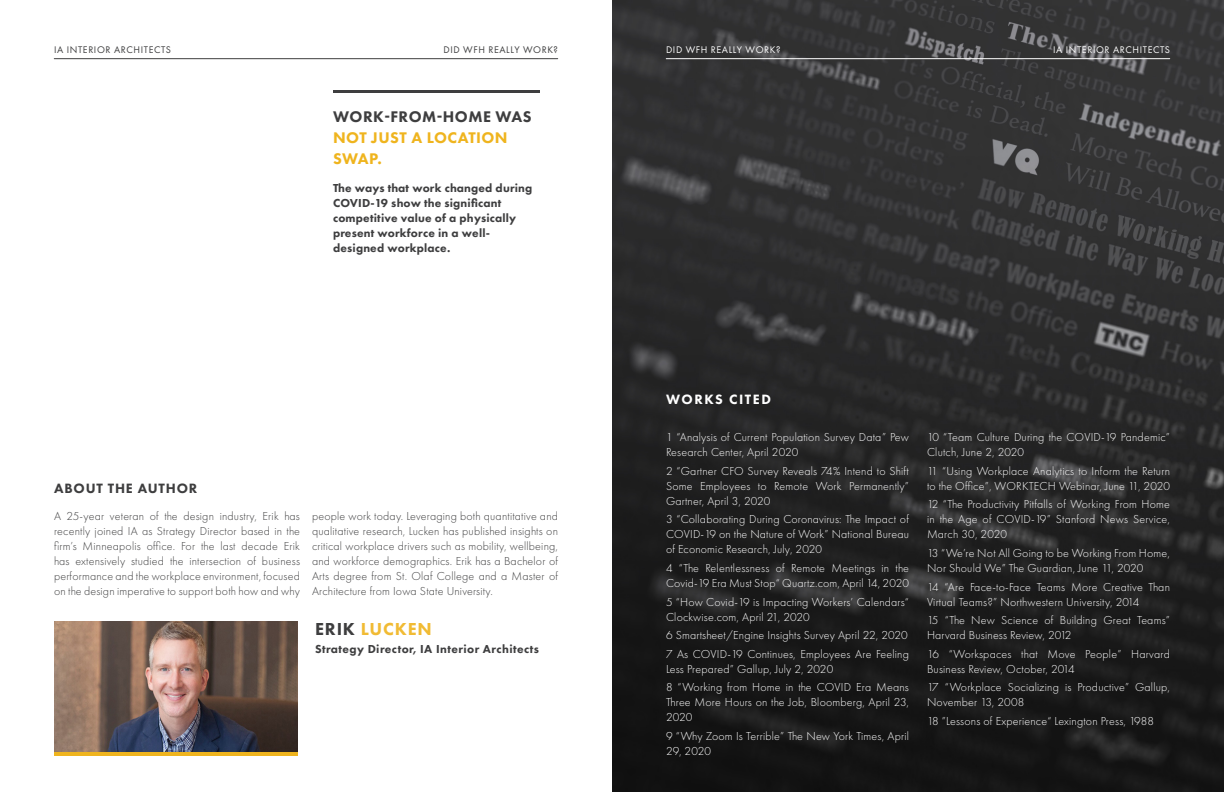
<style>
.page{position:relative;width:1224px;height:792px;background:#fff}
.page>*{position:absolute;margin:0;border:0;box-sizing:border-box;transform-origin:0 0}
.t1{font:800 18px "Futura PT";letter-spacing:.045em;color:#f1bb34}
.t2{font:800 16px/21px "Futura PT";letter-spacing:.03em;color:#efb41e}
.t3{font:800 14px "Futura PT";letter-spacing:.06em;color:#3e3e3f}
.t4{font:800 14px "Futura PT";letter-spacing:.11em;color:#fff}
.t5{font:300 12px/15px "Futura PT";letter-spacing:.015em;color:#fff}
.t6{font:300 12px/15px "Futura PT";letter-spacing:.015em;color:#3e3e3f;text-align:justify}
.t7{font:800 12px/15px "Futura PT";letter-spacing:.015em;color:#3e3e3f}
.t8{font:800 12px "Futura PT";letter-spacing:.035em;color:#3e3e3f}
.t9{font:10px "Futura PT";letter-spacing:.06em;color:#3e3e3f}
.t10{font:10px "Futura PT";letter-spacing:.06em;color:#fff}
.s1{color:#3e3e3f}
</style>
<div class="page">
<img style="left:612px;top:0;width:612px;height:792px">
<hr style="left:333px;top:90px;width:207px;height:2px;background:#3e3e3f">
<img style="left:54px;top:621px;width:243px;height:131px">
<hr style="left:54px;top:752px;width:243px;height:4px;background:#efb41e">
<hr style="left:666px;top:58px;width:504px;height:1px;background:#fff">
<hr style="left:54px;top:58px;width:504px;height:1px;background:#3e3e3f">
<p class="t9" style="left:54px;top:43px;width:118px">IA INTERIOR ARCHITECTS</p>
<p class="t9" style="left:444px;top:43px;width:116px">DID WFH REALLY WORK?</p>
<p class="t10" style="left:666px;top:43px;width:116px">DID WFH REALLY WORK?</p>
<p class="t10" style="left:1053px;top:43px;width:118px">IA INTERIOR ARCHITECTS</p>
<p class="t3" style="left:54px;top:479px;width:145px">ABOUT THE AUTHOR</p>
<p class="t2" style="left:333px;top:106px;width:200px"><span class="s1">WORK-FROM-HOME WAS<br></span>NOT JUST A LOCATION<br>SWAP.</p>
<p class="t7" style="left:333px;top:180px;width:201px">The ways that work changed during<br>COVID-19 show the significant competitive value of a physically present workforce in a well&shy;designed workplace.</p>
<p class="t6" style="left:54px;top:508px;width:248px">A 25-year veteran of the design industry, Erik has recently joined IA as Strategy Director based in the firm’s Minneapolis office. For the last decade Erik has extensively studied the intersection of business performance and the workplace environment, focused on the design imperative to support both how and why</p>
<p class="t6" style="left:312px;top:508px;width:248px">people work today. Leveraging both quantitative and qualitative research, Lucken has published insights on critical workplace drivers such as mobility, wellbeing, and workforce demographics. Erik has a Bachelor of Arts degree from St. Olaf College and a Master of Architecture from Iowa State University.</p>
<p class="t1" style="left:315px;top:618px;width:118px"><span class="s1">ERIK</span> LUCKEN</p>
<p class="t8" style="left:315px;top:642px;width:226px">Strategy Director, IA Interior Architects</p>
<p class="t4" style="left:666px;top:390px;width:106px">WORKS CITED</p>
<p class="t5" style="left:666px;top:430px;width:244px">1 “Analysis of Current Population Survey Data” Pew<br>Research Center, April 2020</p>
<p class="t5" style="left:666px;top:463px;width:245px;text-align:justify">2 “Gartner CFO Survey Reveals 74% Intend to Shift Some Employees to Remote Work Permanently” Gartner, April 3, 2020</p>
<p class="t5" style="left:666px;top:512px;width:245px;text-align:justify">3 “Collaborating During Coronavirus: The Impact of COVID-19 on the Nature of Work” National Bureau of Economic Research, July, 2020</p>
<p class="t5" style="left:666px;top:561px;width:245px">4 “The Relentlessness of Remote Meetings in the<br>Covid-19 Era Must Stop“ Quartz.com, April 14, 2020</p>
<p class="t5" style="left:666px;top:594px;width:244px">5 “How Covid-19 is Impacting Workers’ Calendars“<br>Clockwise.com, April 21, 2020</p>
<p class="t5" style="left:666px;top:628px;width:243px">6 Smartsheet/Engine Insights Survey April 22, 2020</p>
<p class="t5" style="left:666px;top:646px;width:245px">7 As COVID-19 Continues, Employees Are Feeling<br>Less Prepared” Gallup, July 2, 2020</p>
<p class="t5" style="left:666px;top:680px;width:244px;text-align:justify">8 “Working from Home in the COVID Era Means Three More Hours on the Job, Bloomberg, April 23, 2020</p>
<p class="t5" style="left:666px;top:729px;width:245px">9 “Why Zoom Is Terrible” The New York Times, April<br>29, 2020</p>
<p class="t5" style="left:927px;top:430px;width:245px">10 “Team Culture During the COVID-19 Pandemic”<br>Clutch, June 2, 2020</p>
<p class="t5" style="left:927px;top:463px;width:245px">11 “Using Workplace Analytics to Inform the Return to the Office”, WORKTECH Webinar, June 11, 2020</p>
<p class="t5" style="left:927px;top:497px;width:245px;text-align:justify">12 “The Productivity Pitfalls of Working From Home in the Age of COVID-19” Stanford News Service, March 30, 2020</p>
<p class="t5" style="left:927px;top:546px;width:245px">13 “We’re Not All Going to be Working From Home,<br>Nor Should We” The Guardian, June 11, 2020</p>
<p class="t5" style="left:927px;top:579px;width:244px">14 “Are Face-to-Face Teams More Creative Than<br>Virtual Teams?” Northwestern University, 2014</p>
<p class="t5" style="left:927px;top:613px;width:245px">15 “The New Science of Building Great Teams”<br>Harvard Business Review, 2012</p>
<p class="t5" style="left:927px;top:646px;width:245px">16 “Workspaces that Move People” Harvard<br>Business Review, October, 2014</p>
<p class="t5" style="left:927px;top:680px;width:245px">17 “Workplace Socializing is Productive” Gallup,<br>November 13, 2008</p>
<p class="t5" style="left:927px;top:714px;width:229px">18 ”Lessons of Experience“ Lexington Press, 1988</p>
</div>
